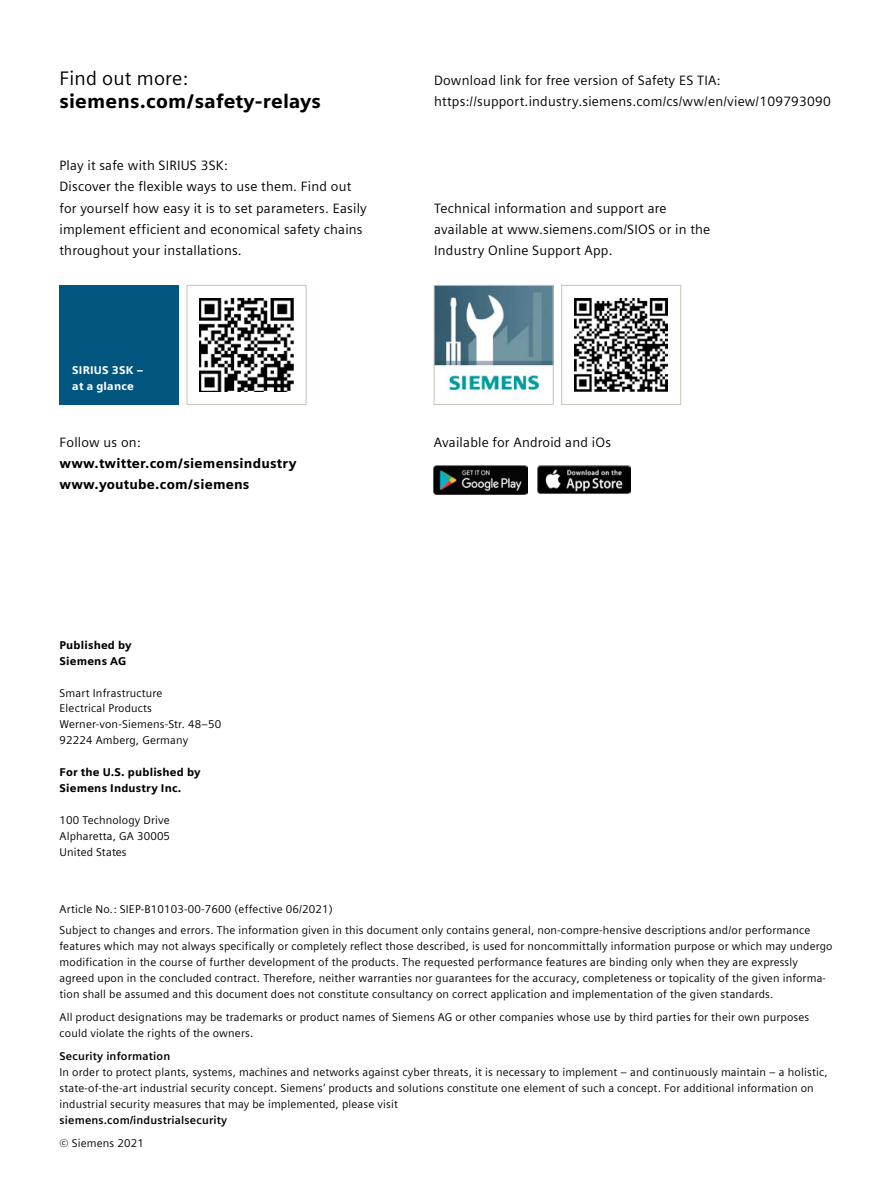
<style>
.page{position:relative;width:893px;height:1191px;background:#fff}
.page>*{position:absolute;margin:0;border:0;box-sizing:border-box;transform-origin:0 0}
.t1{font:900 19.5px "Siemens Sans";letter-spacing:.01em;color:#000}
.t2{font:19.5px "Siemens Sans Global";letter-spacing:.01em;color:#000}
.t3{font:13.5px/21.3px "Siemens Sans Global";letter-spacing:.015em;color:#000}
.t4{font:900 13.5px/21.3px "Siemens Sans";letter-spacing:.015em;color:#000}
.t5{font:11.25px/15.9px "Siemens Sans Global";letter-spacing:.015em;color:#000}
.t6{font:900 11.25px/15.9px "Siemens Sans";letter-spacing:.015em;color:#000}
.t7{font:700 11.25px "Siemens Sans Global";letter-spacing:.015em;color:#000}
.t8{font:900 11.25px/15.9px "Siemens Sans";letter-spacing:.015em;color:#fff}
</style>
<div class="page">
<div style="left:561px;top:285px;width:120px;height:120px;background:#fff;border:1px solid #c5c4b7"></div>
<img style="left:574px;top:298px;width:94px;height:94px">
<img style="left:436px;top:287px;width:116px;height:106px">
<div style="left:434px;top:285px;width:120px;height:120px;border:1px solid #c5c4b7"></div>
<img style="left:434px;top:466px;width:93px;height:28px">
<img style="left:537px;top:466px;width:94px;height:27px">
<div style="left:187px;top:285px;width:119px;height:120px;background:#fff;border:1px solid #c5c4b7"></div>
<img style="left:200px;top:298px;width:93px;height:94px">
<div style="left:60px;top:285px;width:119px;height:119px;background:#00567f"></div>
<h1 class="t2" style="left:60px;top:64px;width:130px">Find out more:</h1>
<h1 class="t1" style="left:60px;top:90px;width:263px">siemens.com/safety-relays</h1>
<p class="t3" style="left:60px;top:155px;width:309px">Play it safe with SIRIUS 3SK:<br>Discover the flexible ways to use them. Find out for yourself how easy it is to set parameters. Easily implement efficient and economical safety chains throughout your installations.</p>
<p class="t8" style="left:72px;top:362px;width:73px">SIRIUS 3SK – at a glance</p>
<p class="t3" style="left:60px;top:432px;width:83px">Follow us on:</p>
<p class="t4" style="left:60px;top:452px;width:238px">www.twitter.com/siemensindustry www.youtube.com/siemens</p>
<p class="t6" style="left:60px;top:637px;width:74px">Published by<br>Siemens AG</p>
<p class="t5" style="left:60px;top:685px;width:163px">Smart Infrastructure<br>Electrical Products<br>Werner-von-Siemens-Str. 48–50<br>92224 Amberg, Germany</p>
<p class="t6" style="left:60px;top:764px;width:142px">For the U.S. published by<br>Siemens Industry Inc.</p>
<p class="t5" style="left:60px;top:812px;width:112px;text-align:justify">100 Technology Drive Alpharetta, GA 30005<br>United States</p>
<p class="t3" style="left:434px;top:70px;width:398px">Download link for free version of Safety ES TIA: https://support.industry.siemens.com/cs/ww/en/view/109793090</p>
<p class="t3" style="left:434px;top:198px;width:278px">Technical information and support are available at www.siemens.com/SIOS or in the<br>Industry Online Support App.</p>
<p class="t3" style="left:434px;top:432px;width:179px">Available for Android and iOs</p>
<p class="t5" style="left:60px;top:898px;width:752px;line-height:21.3px">Article No.: SIEP-B10103-00-7600 (effective 06/2021)<br>Subject to changes and errors. The information given in this document only contains general, non-compre-hensive descriptions and/or performance</p>
<p class="t5" style="left:60px;top:938px;width:775px">features which may not always specifically or completely reflect those described, is used for noncommittally information purpose or which may undergo modification in the course of further development of the products. The requested performance features are binding only when they are expressly agreed upon in the concluded contract. Therefore, neither warranties nor guarantees for the accuracy, completeness or topicality of the given informa&shy;tion shall be assumed and this document does not constitute consultancy on correct application and implementation of the given standards.</p>
<p class="t5" style="left:60px;top:1009px;width:751px">All product designations may be trademarks or product names of Siemens AG or other companies whose use by third parties for their own purposes could violate the rights of the owners.</p>
<p class="t7" style="left:60px;top:1049px;width:112px">Security information</p>
<p class="t5" style="left:60px;top:1064px;width:770px">In order to protect plants, systems, machines and networks against cyber threats, it is necessary to implement – and continuously maintain – a holistic, state-of-the-art industrial security concept. Siemens’ products and solutions constitute one element of such a concept. For additional information on industrial security measures that may be implemented, please visit</p>
<p class="t7" style="left:60px;top:1113px;width:169px">siemens.com/industrialsecurity</p>
<p class="t5" style="left:60px;top:1135px;width:86px">© Siemens 2021</p>
</div>
